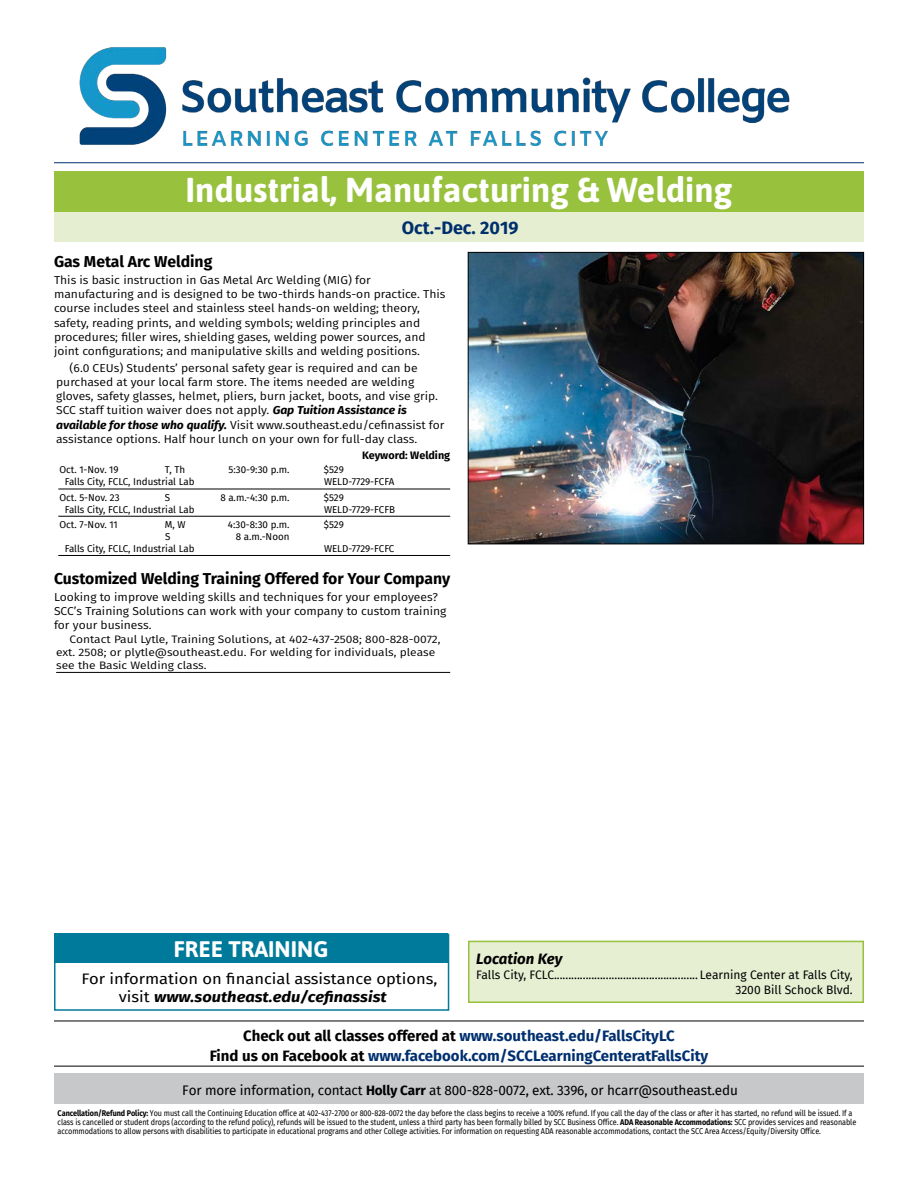
<style>
.page{position:relative;width:918px;height:1188px;background:#fff}
.page>*{position:absolute;margin:0;border:0;box-sizing:border-box;transform-origin:0 0}
.t1{font:700 34.5px "Asap";color:#fff}
.subheader{font:700 22.5px "Asap";color:#fff}
.t2{font:700 18px "Fira Sans";color:#002f6e}
.title_not_in_CL{font:700 15.75px "Fira Sans";color:#000}
.t3{font:700 15px "Fira Sans";color:#002f6e}
.IOC_Town{font:italic 700 15px "Fira Sans";color:#000}
.class_details{font:14.85px/18px "Fira Sans";color:#000;scale:1.11 1}
.t4{font:13.5px "Fira Sans";letter-spacing:-.01em;color:#000}
.IOC_Location{font:12px/15px "Fira Sans";color:#000;text-align:right}
.class_description{font:11.55px/14.2px "Fira Sans";color:#000;scale:1.06 1}
.class_details-2{font:11.55px/14.2px "Fira Sans";color:#000;scale:1.06 1}
.class_details_w__lin{font:10.8px/12.8px "Fira Sans";color:#000;scale:1.11 1}
.keyword{font:700 10.8px "Fira Sans";color:#000}
.logistics{font:9.75px "Fira Sans";color:#000}
.t5{font:8.25px/9px "Fira Sans";letter-spacing:-.01em;color:#000;scale:.88 1}
.s1{font-weight:700;font-style:italic}
.s2{color:#000}
.s3{font-weight:700}
</style>
<div class="page">
<svg style="left:54px;top:933px;width:396px;height:78px"></svg>
<hr style="left:54px;top:162px;width:810px;height:1px;background:#002f6e">
<div style="left:54px;top:171px;width:810px;height:41px;background:#98c23d"></div>
<div style="left:54px;top:212px;width:810px;height:30px;background:#e6eed1"></div>
<hr style="left:58px;top:489px;width:392px;height:1px;background:#000">
<hr style="left:58px;top:516px;width:392px;height:1px;background:#000">
<hr style="left:58px;top:555px;width:392px;height:1px;background:#000">
<hr style="left:56px;top:672px;width:394px;height:1px;background:#000">
<img style="left:79px;top:47px;width:711px;height:99px">
<div style="left:469px;top:941px;width:394px;height:61px;background:#e7efd3"></div>
<div style="left:468px;top:941px;width:396px;height:62px;border:2px solid #98c23d"></div>
<hr style="left:54px;top:1021px;width:810px;height:1px;background:#000">
<hr style="left:54px;top:1066px;width:810px;height:1px;background:#000">
<div style="left:54px;top:1074px;width:810px;height:30px;background:#c7c8ca"></div>
<img style="left:467px;top:252px;width:397px;height:293px">
<p class="t1" style="left:186px;top:165px;width:548px">Industrial, Manufacturing &amp; Welding</p>
<p class="t2" style="left:402px;top:212px;width:118px">Oct.-Dec. 2019</p>
<p class="title_not_in_CL" style="left:54px;top:249px;width:160px">Gas Metal Arc Welding</p>
<p class="class_description" style="left:54px;top:272px;width:371px">This is basic instruction in Gas Metal Arc Welding (MIG) for manufacturing and is designed to be two-thirds hands-on practice. This course includes steel and stainless steel hands-on welding; theory, safety, reading prints, and welding symbols; welding principles and procedures; filler wires, shielding gases, welding power sources, and joint configurations; and manipulative skills and welding positions.</p>
<p class="class_details-2" style="left:56px;top:360px;width:368px;text-indent:14px">(6.0 CEUs) Students’ personal safety gear is required and can be purchased at your local farm store. The items needed are welding gloves, safety glasses, helmet, pliers, burn jacket, boots, and vise grip.<br>SCC staff tuition waiver does not apply. <span class="s1">Gap Tuition Assistance is available for those who qualify.</span> Visit www.southeast.edu/cefinassist for assistance options. Half hour lunch on your own for full-day class.</p>
<p class="keyword" style="left:362px;top:446px;width:90px">Keyword: Welding</p>
<p class="logistics" style="left:59px;top:463px;width:61px">Oct. 1-Nov. 19</p>
<p class="logistics" style="left:165px;top:463px;width:22px">T, Th</p>
<p class="logistics" style="left:229px;top:463px;width:62px">5:30-9:30 p.m.</p>
<p class="logistics" style="left:324px;top:463px;width:21px">$529</p>
<p class="logistics" style="left:65px;top:475px;width:131px">Falls City, FCLC, Industrial Lab</p>
<p class="logistics" style="left:324px;top:475px;width:72px">WELD-7729-FCFA</p>
<p class="logistics" style="left:59px;top:490px;width:62px">Oct. 5-Nov. 23</p>
<p class="logistics" style="left:165px;top:490px;width:7px">S</p>
<p class="logistics" style="left:220px;top:490px;width:71px">8 a.m.-4:30 p.m.</p>
<p class="logistics" style="left:324px;top:490px;width:21px">$529</p>
<p class="logistics" style="left:65px;top:502px;width:131px">Falls City, FCLC, Industrial Lab</p>
<p class="logistics" style="left:324px;top:502px;width:73px">WELD-7729-FCFB</p>
<p class="logistics" style="left:59px;top:517px;width:60px">Oct. 7-Nov. 11</p>
<p class="logistics" style="left:165px;top:517px;width:22px">M, W</p>
<p class="logistics" style="left:228px;top:517px;width:63px">4:30-8:30 p.m.</p>
<p class="logistics" style="left:324px;top:517px;width:21px">$529</p>
<p class="logistics" style="left:165px;top:529px;width:7px">S</p>
<p class="logistics" style="left:236px;top:529px;width:55px">8 a.m.-Noon</p>
<p class="logistics" style="left:65px;top:541px;width:131px">Falls City, FCLC, Industrial Lab</p>
<p class="logistics" style="left:324px;top:541px;width:72px">WELD-7729-FCFC</p>
<p class="title_not_in_CL" style="left:54px;top:565px;width:398px">Customized Welding Training Offered for Your Company</p>
<p class="class_description" style="left:54px;top:589px;width:372px">Looking to improve welding skills and techniques for your employees?<br>SCC’s Training Solutions can work with your company to custom training for your business.</p>
<p class="class_details_w__lin" style="left:56px;top:633px;width:348px;text-indent:14px">Contact Paul Lytle, Training Solutions, at 402-437-2508; 800-828-0072, ext. 2508; or plytle@southeast.edu. For welding for individuals, please see the Basic Welding class.</p>
<p class="subheader" style="left:173px;top:933px;width:157px">FREE TRAINING</p>
<p class="class_details" style="left:119px;top:969px;width:289px;text-indent:-37px">For information on financial assistance options, visit <span class="s1">www.southeast.edu/cefinassist</span></p>
<p class="IOC_Town" style="left:476px;top:946px;width:88px">Location Key</p>
<p class="IOC_Location" style="left:476px;top:967px;width:378px">Falls City, FCLC.................................................. Learning Center at Falls City,<br>3200 Bill Schock Blvd.</p>
<p class="t3" style="left:243px;top:1023px;width:433px"><span class="s2">Check out all classes offered at</span> www.southeast.edu/FallsCityLC</p>
<p class="t3" style="left:210px;top:1043px;width:500px"><span class="s2">Find us on Facebook at</span> www.facebook.com/SCCLearningCenteratFallsCity</p>
<p class="t4" style="left:182px;top:1080px;width:557px">For more information, contact <span class="s3">Holly Carr</span> at 800-828-0072, ext. 3396, or hcarr@southeast.edu</p>
<p class="t5" style="left:58px;top:1109px;width:909px"><span class="s3">Cancellation/Refund Policy:</span> You must call the Continuing Education office at 402-437-2700 or 800-828-0072 the day before the class begins to receive a 100% refund. If you call the day of the class or after it has started, no refund will be issued. If a class is cancelled or student drops (according to the refund policy), refunds will be issued to the student, unless a third party has been formally billed by SCC Business Office. <span class="s3">ADA Reasonable Accommodations:</span> SCC provides services and reasonable accommodations to allow persons with disabilities to participate in educational programs and other College activities. For information on requesting ADA reasonable accommodations, contact the SCC Area Access/Equity/Diversity Office.</p>
</div>
